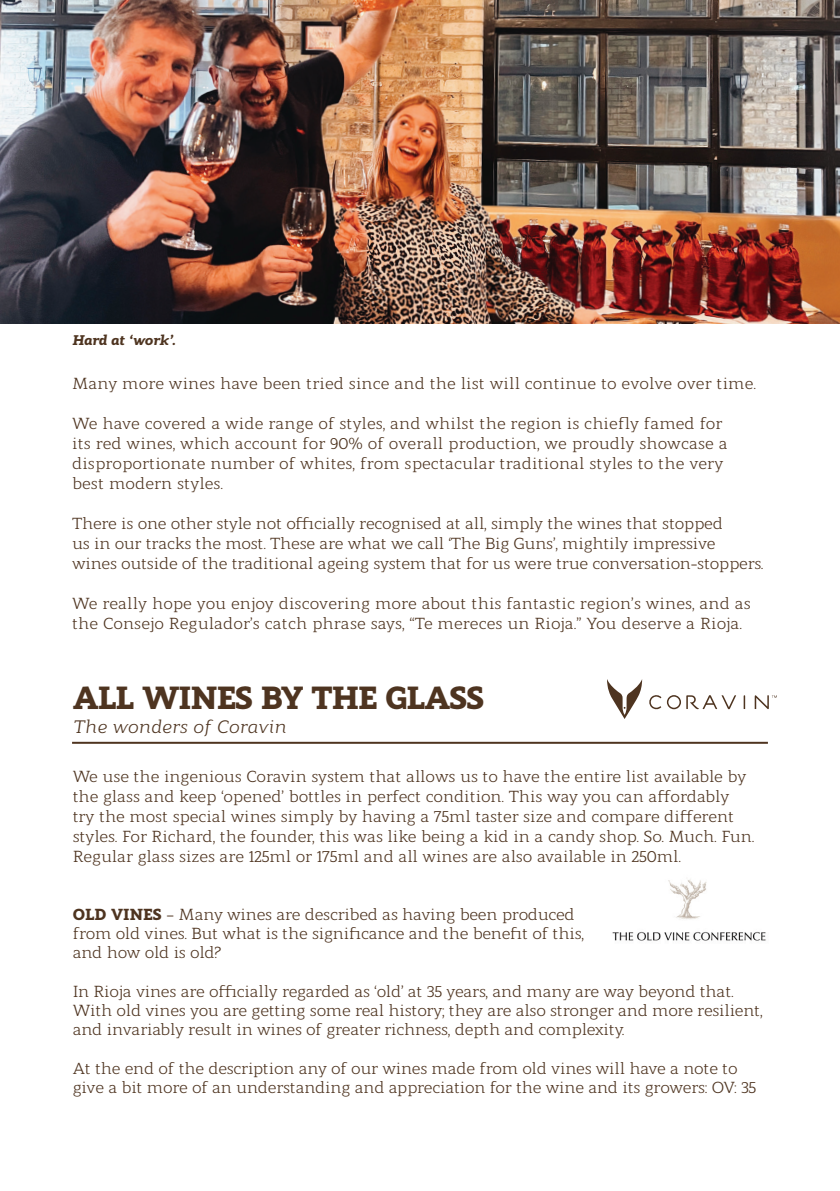
<style>
.page{position:relative;width:840px;height:1191px;background:#fff}
.page>*{position:absolute;margin:0;border:0;box-sizing:border-box;transform-origin:0 0}
.t1{font:800 32px "Modum";letter-spacing:-.03em;color:#4e3420}
.t2{font:italic 18px "Modum";color:#4e3420}
.t3{font:16px/20px "Modum";letter-spacing:-.015em;color:#4e3420}
.t4{font:italic 800 14px "Modum";letter-spacing:-.02em;color:#4e3420}
.s1{font-weight:800}
</style>
<div class="page">
<img style="left:612px;top:879px;width:154px;height:62px">
<hr style="left:839px;top:686px;width:1px;height:505px;background:#f4f3ef">
<svg style="left:839px;top:962px;width:1px;height:229px"></svg>
<svg style="left:839px;top:917px;width:1px;height:30px"></svg>
<img style="left:0;top:0;width:839px;height:323px">
<hr style="left:72px;top:742px;width:695px;height:2px;background:#4e3420">
<svg style="left:649px;top:695px;width:31px;height:15px"></svg>
<svg style="left:686px;top:695px;width:49px;height:14px"></svg>
<svg style="left:743px;top:695px;width:1px;height:14px"></svg>
<svg style="left:607px;top:679px;width:34px;height:40px"></svg>
<svg style="left:754px;top:695px;width:22px;height:14px"></svg>
<p class="t4" style="left:72px;top:329px;width:105px">Hard at ‘work’.</p>
<p class="t3" style="left:72px;top:372px;width:685px">Many more wines have been tried since and the list will continue to evolve over time.</p>
<p class="t3" style="left:72px;top:412px;width:651px">We have covered a wide range of styles, and whilst the region is chiefly famed for</p>
<p class="t3" style="left:72px;top:432px;width:656px">its red wines, which account for 90% of overall production, we proudly showcase a</p>
<p class="t3" style="left:72px;top:452px;width:652px">disproportionate number of whites, from spectacular traditional styles to the very best modern styles.</p>
<p class="t3" style="left:72px;top:512px;width:652px">There is one other style not officially recognised at all, simply the wines that stopped</p>
<p class="t3" style="left:72px;top:532px;width:644px">us in our tracks the most. These are what we call ‘The Big Guns’, mightily impressive</p>
<p class="t3" style="left:72px;top:552px;width:692px">wines outside of the traditional ageing system that for us were true conversation-stoppers.</p>
<p class="t3" style="left:72px;top:592px;width:680px">We really hope you enjoy discovering more about this fantastic region’s wines, and as</p>
<p class="t3" style="left:72px;top:612px;width:671px">the Consejo Regulador’s catch phrase says, “Te mereces un Rioja.” You deserve a Rioja.</p>
<p class="t1" style="left:73px;top:671px;width:413px">ALL WINES BY THE GLASS</p>
<p class="t2" style="left:73px;top:713px;width:215px">The wonders of Coravin</p>
<p class="t3" style="left:73px;top:765px;width:683px">We use the ingenious Coravin system that allows us to have the entire list available by the glass and keep ‘opened’ bottles in perfect condition. This way you can affordably try the most special wines simply by having a 75ml taster size and compare different styles. For Richard, the founder, this was like being a kid in a candy shop. So. Much. Fun.<br>Regular glass sizes are 125ml or 175ml and all wines are also available in 250ml.</p>
<p class="t3" style="left:73px;top:903px;width:512px;line-height:19.2px"><span class="s1">OLD VINES</span> – Many wines are described as having been produced from old vines. But what is the significance and the benefit of this, and how old is old?</p>
<p class="t3" style="left:73px;top:980px;width:691px;line-height:19.2px">In Rioja vines are officially regarded as ‘old’ at 35 years, and many are way beyond that.<br>With old vines you are getting some real history; they are also stronger and more resilient, and invariably result in wines of greater richness, depth and complexity.</p>
<p class="t3" style="left:73px;top:1056px;width:684px;line-height:19.2px">At the end of the description any of our wines made from old vines will have a note to give a bit more of an understanding and appreciation for the wine and its growers: OV: 35</p>
</div>
